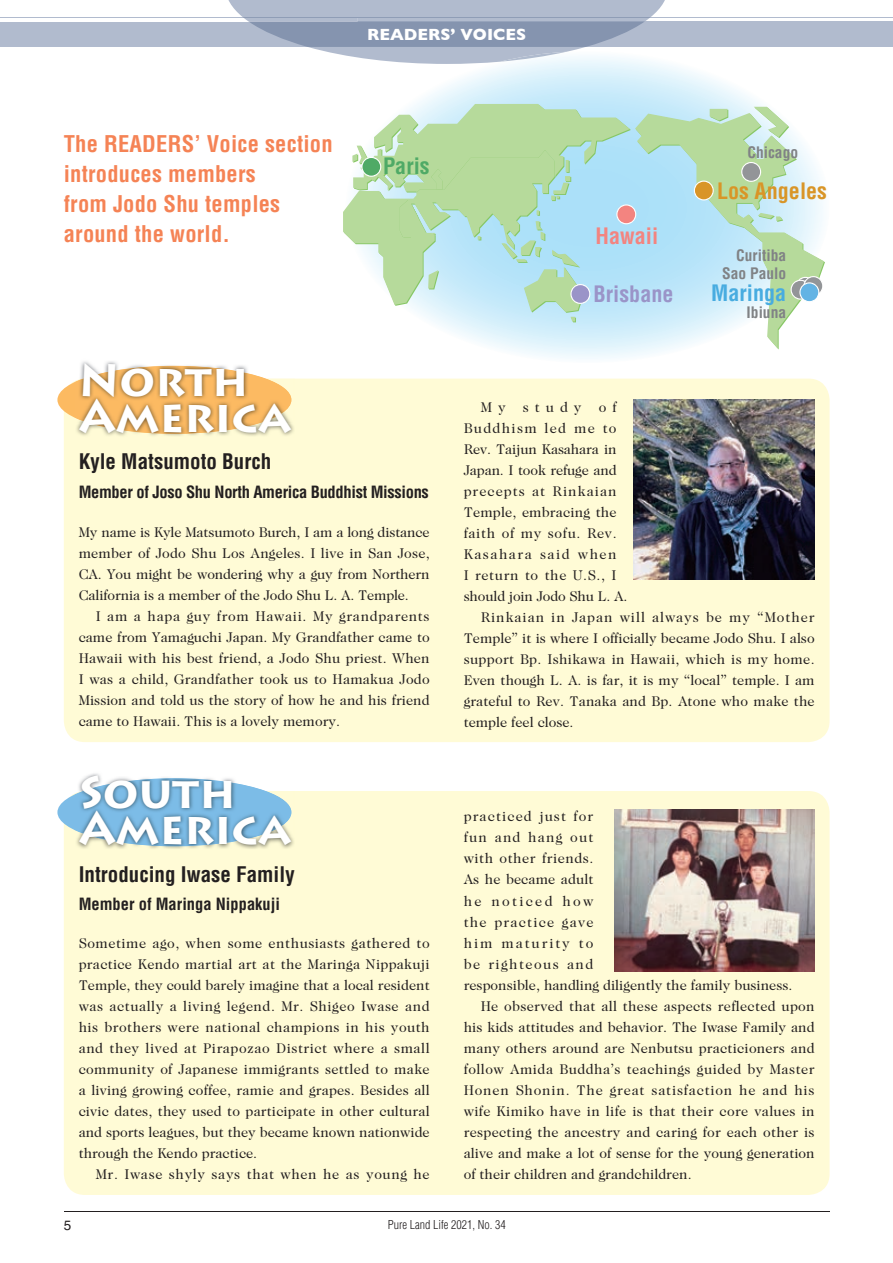
<style>
.page{position:relative;width:893px;height:1263px;background:#fff}
.page>*{position:absolute;margin:0;border:0;box-sizing:border-box;transform-origin:0 0}
.t1{font:700 45px/36px "Lithos Pro";color:#fff}
.t2{font:700 condensed 22.5px/30px "Helvetica";letter-spacing:.01em;color:#f58355}
.t3{font:700 condensed 22.05px "Helvetica";color:#d99527}
.t4{font:700 condensed 22.05px "Helvetica";color:#9a94c8}
.t5{font:700 condensed 22.05px "Helvetica";color:#48ace0}
.t6{font:700 condensed 22.05px "Helvetica";color:#f38480}
.t7{font:700 condensed 22.05px "Helvetica";color:#4faa66}
.t8{font:700 condensed 21px "Helvetica";color:#231f20}
.t9{font:700 condensed 16.5px "Helvetica";letter-spacing:-.02em;color:#231f20}
.t10{font:700 condensed 16.5px "Helvetica";color:#231f20}
.t11{font:700 16.5px "Gill Sans";color:#fff}
.t12{font:700 condensed 15.45px/18px "Helvetica";color:#808285;text-align:right}
.t13{font:14.25px/21px "Caslon Two Twenty Four";letter-spacing:.015em;color:#231f20;text-align:justify}
.t14{font:14.25px "Caslon Two Twenty Four";letter-spacing:-.01em;color:#231f20}
.t15{font:14.25px "Caslon Two Twenty Four";letter-spacing:.035em;color:#231f20}
.t16{font:14.25px "Caslon Two Twenty Four";letter-spacing:.04em;color:#231f20}
.t17{font:14.25px "Caslon Two Twenty Four";letter-spacing:.055em;color:#231f20}
.t18{font:14.25px "Caslon Two Twenty Four";letter-spacing:.065em;color:#231f20}
.t19{font:14.25px "Caslon Two Twenty Four";letter-spacing:.1em;color:#231f20}
.t20{font:14.25px "Caslon Two Twenty Four";letter-spacing:.085em;color:#231f20}
.t21{font:14.25px "Caslon Two Twenty Four";letter-spacing:.07em;color:#231f20}
.t22{font:14.25px "Caslon Two Twenty Four";letter-spacing:.045em;color:#231f20}
.t23{font:14.25px "Caslon Two Twenty Four";letter-spacing:.075em;color:#231f20}
.t24{font:14.25px "Caslon Two Twenty Four";letter-spacing:.09em;color:#231f20}
.t25{font:14.25px "Caslon Two Twenty Four";letter-spacing:.13em;color:#231f20}
.t26{font:14.25px "Caslon Two Twenty Four";letter-spacing:.16em;color:#231f20}
.t27{font:14.25px "Caslon Two Twenty Four";letter-spacing:.42em;color:#231f20}
.t28{font:13.5px "Helvetica";color:#231f20}
.t29{font:300 condensed 12px "Helvetica";color:#231f20}
</style>
<div class="page">
<hr style="left:64px;top:1212px;width:765px;height:1px;background:#231f20">
<svg style="left:346px;top:51px;width:483px;height:312px"></svg>
<svg style="left:343px;top:104px;width:482px;height:246px"></svg>
<div style="left:64px;top:791px;width:765px;height:404px;background:#fffbd6;border-radius:21px"></div>
<div style="left:57px;top:778px;width:234px;height:68px;background:#7cbce7;border-radius:50%"></div>
<img style="left:84px;top:773px;width:83px;height:5px">
<img style="left:79px;top:810px;width:215px;height:39px">
<img style="left:75px;top:778px;width:216px;height:68px">
<div style="left:64px;top:379px;width:765px;height:363px;background:#fffbd6;border-radius:21px"></div>
<div style="left:57px;top:366px;width:234px;height:68px;background:#fcba61;border-radius:50%"></div>
<img style="left:81px;top:361px;width:214px;height:18px">
<img style="left:80px;top:397px;width:214px;height:39px">
<img style="left:75px;top:366px;width:216px;height:68px">
<img style="left:633px;top:400px;width:181px;height:180px">
<img style="left:614px;top:809px;width:200px;height:162px">
<div style="left:0;top:21px;width:892px;height:26px;background:#b1bbce"></div>
<hr style="left:0;top:17px;width:892px;height:1px;background:#b1bbce">
<svg style="left:225px;top:0;width:443px;height:64px"></svg>
<p class="t11" style="left:367px;top:25px;width:161px">READERS’ VOICES</p>
<h2 class="t2" style="left:64px;top:129px;width:270px">The READERS’ Voice section introduces members<br>from Jodo Shu temples around the world.</h2>
<h3 class="t7" style="left:383px;top:155px;width:48px">Paris</h3>
<h3 class="t6" style="left:595px;top:224px;width:64px">Hawaii</h3>
<h3 class="t4" style="left:593px;top:282px;width:81px">Brisbane</h3>
<p class="t12" style="left:747px;top:144px;width:52px">Chicago</p>
<h3 class="t3" style="left:717px;top:179px;width:111px">Los Angeles</h3>
<p class="t12" style="left:722px;top:247px;width:66px">Curitiba<br>Sao Paulo</p>
<h3 class="t5" style="left:711px;top:281px;width:76px">Maringa</h3>
<p class="t12" style="left:746px;top:304px;width:41px">Ibiuna</p>
<h1 class="t1" style="left:79px;top:362px;width:214px">North<br>America</h1>
<h3 class="t8" style="left:79px;top:451px;width:194px">Kyle Matsumoto Burch</h3>
<p class="t9" style="left:79px;top:483px;width:352px">Member of Joso Shu North America Buddhist Missions</p>
<p class="t13" style="left:79px;top:523px;width:352px">My name is Kyle Matsumoto Burch, I am a long distance member of Jodo Shu Los Angeles. I live in San Jose, CA. You might be wondering why a guy from Northern California is a member of the Jodo Shu L. A. Temple.</p>
<p class="t13" style="left:79px;top:607px;width:352px;text-indent:17px">I am a hapa guy from Hawaii. My grandparents came from Yamaguchi Japan. My Grandfather came to Hawaii with his best friend, a Jodo Shu priest. When I was a child, Grandfather took us to Hamakua Jodo Mission and told us the story of how he and his friend came to Hawaii. This is a lovely memory.</p>
<h1 class="t1" style="left:79px;top:774px;width:214px">South<br>America</h1>
<h3 class="t8" style="left:79px;top:863px;width:217px">Introducing Iwase Family</h3>
<p class="t10" style="left:79px;top:895px;width:203px">Member of Maringa Nippakuji</p>
<p class="t13" style="left:79px;top:933px;width:352px">Sometime ago, when some enthusiasts gathered to practice Kendo martial art at the Maringa Nippakuji Temple, they could barely imagine that a local resident was actually a living legend. Mr. Shigeo Iwase and his brothers were national champions in his youth and they lived at Pirapozao District where a small community of Japanese immigrants settled to make a living growing coffee, ramie and grapes. Besides all civic dates, they used to participate in other cultural and sports leagues, but they became known nationwide through the Kendo practice.</p>
<p class="t16" style="left:96px;top:1167px;width:335px">Mr. Iwase shyly says that when he as young he</p>
<p class="t27" style="left:480px;top:400px;width:137px">My study of</p>
<p class="t24" style="left:463px;top:421px;width:154px">Buddhism led me to</p>
<p class="t14" style="left:463px;top:442px;width:154px">Rev. Taijun Kasahara in</p>
<p class="t14" style="left:463px;top:463px;width:154px">Japan. I took refuge and</p>
<p class="t21" style="left:463px;top:484px;width:154px">precepts at Rinkaian</p>
<p class="t13" style="left:463px;top:502px;width:154px">Temple, embracing the</p>
<p class="t22" style="left:463px;top:526px;width:154px">faith of my sofu. Rev.</p>
<p class="t19" style="left:463px;top:547px;width:154px">Kasahara said when</p>
<p class="t16" style="left:463px;top:568px;width:154px">I return to the U.S., I</p>
<p class="t14" style="left:463px;top:589px;width:165px">should join Jodo Shu L. A.</p>
<p class="t18" style="left:480px;top:610px;width:335px">Rinkaian in Japan will always be my “Mother</p>
<p class="t13" style="left:463px;top:628px;width:352px">Temple” it is where I officially became Jodo Shu. I also</p>
<p class="t13" style="left:463px;top:649px;width:352px">support Bp. Ishikawa in Hawaii, which is my home.</p>
<p class="t13" style="left:463px;top:670px;width:352px">Even though L. A. is far, it is my “local” temple. I am</p>
<p class="t13" style="left:463px;top:691px;width:352px">grateful to Rev. Tanaka and Bp. Atone who make the</p>
<p class="t13" style="left:463px;top:712px;width:111px">temple feel close.</p>
<p class="t23" style="left:463px;top:810px;width:131px">practiced just for</p>
<p class="t20" style="left:463px;top:831px;width:131px">fun and hang out</p>
<p class="t15" style="left:463px;top:852px;width:131px">with other friends.</p>
<p class="t13" style="left:463px;top:870px;width:131px">As he became adult</p>
<p class="t26" style="left:463px;top:894px;width:131px">he noticed how</p>
<p class="t20" style="left:463px;top:915px;width:131px">the practice gave</p>
<p class="t25" style="left:463px;top:936px;width:131px">him maturity to</p>
<p class="t19" style="left:463px;top:957px;width:131px">be righteous and</p>
<p class="t13" style="left:463px;top:975px;width:330px">responsible, handling diligently the family business.</p>
<p class="t13" style="left:480px;top:996px;width:335px">He observed that all these aspects reflected upon</p>
<p class="t13" style="left:463px;top:1017px;width:352px">his kids attitudes and behavior. The Iwase Family and</p>
<p class="t13" style="left:463px;top:1038px;width:352px">many others around are Nenbutsu practicioners and</p>
<p class="t15" style="left:463px;top:1062px;width:352px">follow Amida Buddha’s teachings guided by Master</p>
<p class="t17" style="left:463px;top:1083px;width:352px">Honen Shonin. The great satisfaction he and his</p>
<p class="t13" style="left:463px;top:1101px;width:352px">wife Kimiko have in life is that their core values in</p>
<p class="t13" style="left:463px;top:1122px;width:352px">respecting the ancestry and caring for each other is</p>
<p class="t13" style="left:463px;top:1143px;width:352px">alive and make a lot of sense for the young generation</p>
<p class="t13" style="left:463px;top:1164px;width:229px">of their children and grandchildren.</p>
<p class="t28" style="left:64px;top:1220px;width:9px">5</p>
<p class="t29" style="left:387px;top:1219px;width:119px">Pure Land Life 2021, No. 34</p>
</div>
